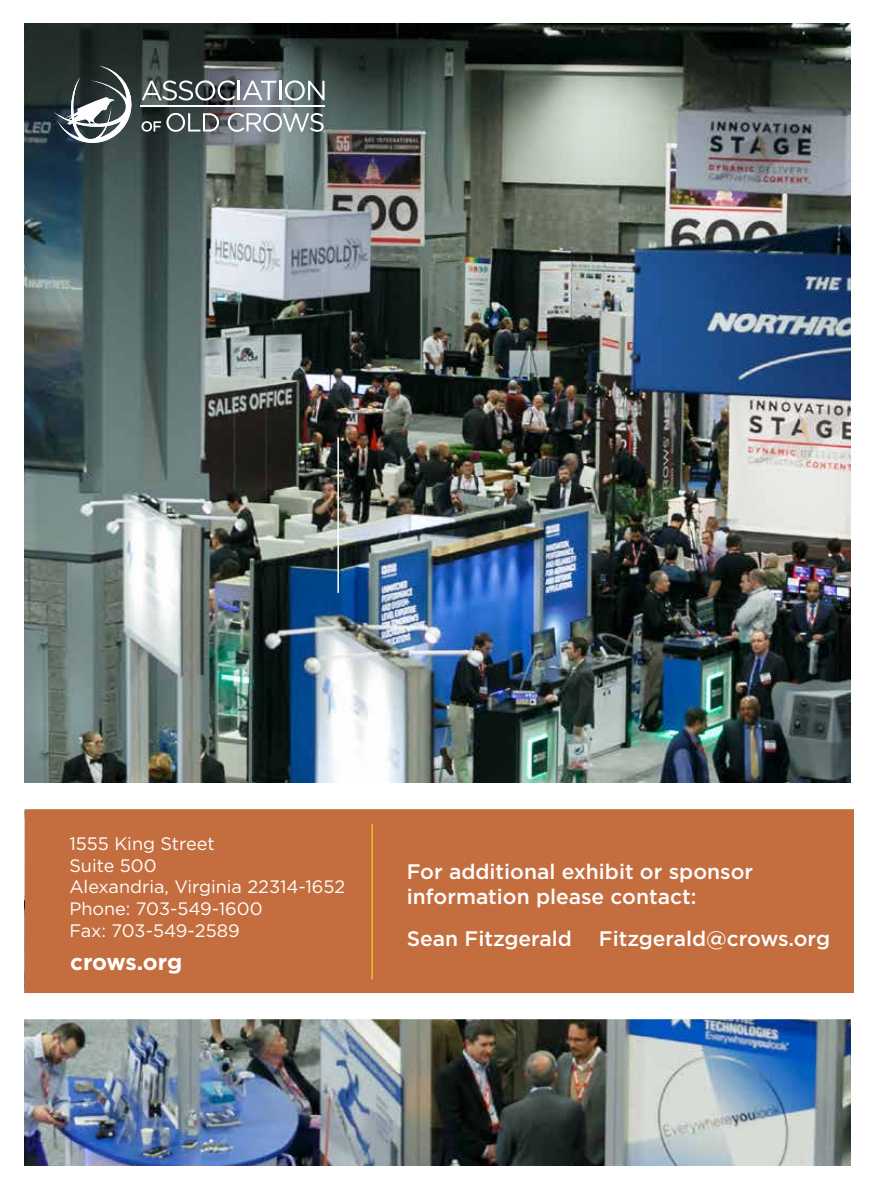
<style>
.page{position:relative;width:878px;height:1188px;background:#fff}
.page>*{position:absolute;margin:0;border:0;box-sizing:border-box;transform-origin:0 0}
.t1{font:700 22.5px "Gotham";letter-spacing:-.01em;color:#fff}
.t2{font:500 21px/25.2px "Gotham";color:#fff}
.t3{font:18px/21.8px "Gotham";color:#fff}
</style>
<div class="page">
<img style="left:24px;top:24px;width:826px;height:1141px">
<hr style="left:337px;top:437px;width:2px;height:156px;background:#fff">
<div style="left:25px;top:809px;width:828px;height:199px;background:#c46e3f"></div>
<hr style="left:371px;top:824px;width:2px;height:155px;background:#ecbf35">
<svg style="left:142px;top:80px;width:182px;height:21px"></svg>
<svg style="left:141px;top:113px;width:78px;height:19px"></svg>
<svg style="left:228px;top:113px;width:95px;height:19px"></svg>
<hr style="left:141px;top:106px;width:184px;height:1px;background:#fff">
<svg style="left:54px;top:66px;width:79px;height:79px"></svg>
<svg style="left:24px;top:783px;width:826px;height:26px"></svg>
<div style="left:24px;top:993px;width:830px;height:26px;background:#fff"></div>
<p class="t3" style="left:69px;top:832px;width:277px">1555 King Street<br>Suite 500<br>Alexandria, Virginia 22314-1652<br>Phone: 703-549-1600<br>Fax: 703-549-2589</p>
<p class="t1" style="left:70px;top:947px;width:113px">crows.org</p>
<p class="t2" style="left:407px;top:859px;width:348px">For additional exhibit or sponsor information please contact:</p>
<p class="t2" style="left:407px;top:926px;width:166px">Sean Fitzgerald</p>
<p class="t2" style="left:599px;top:926px;width:233px">Fitzgerald@crows.org</p>
</div>
